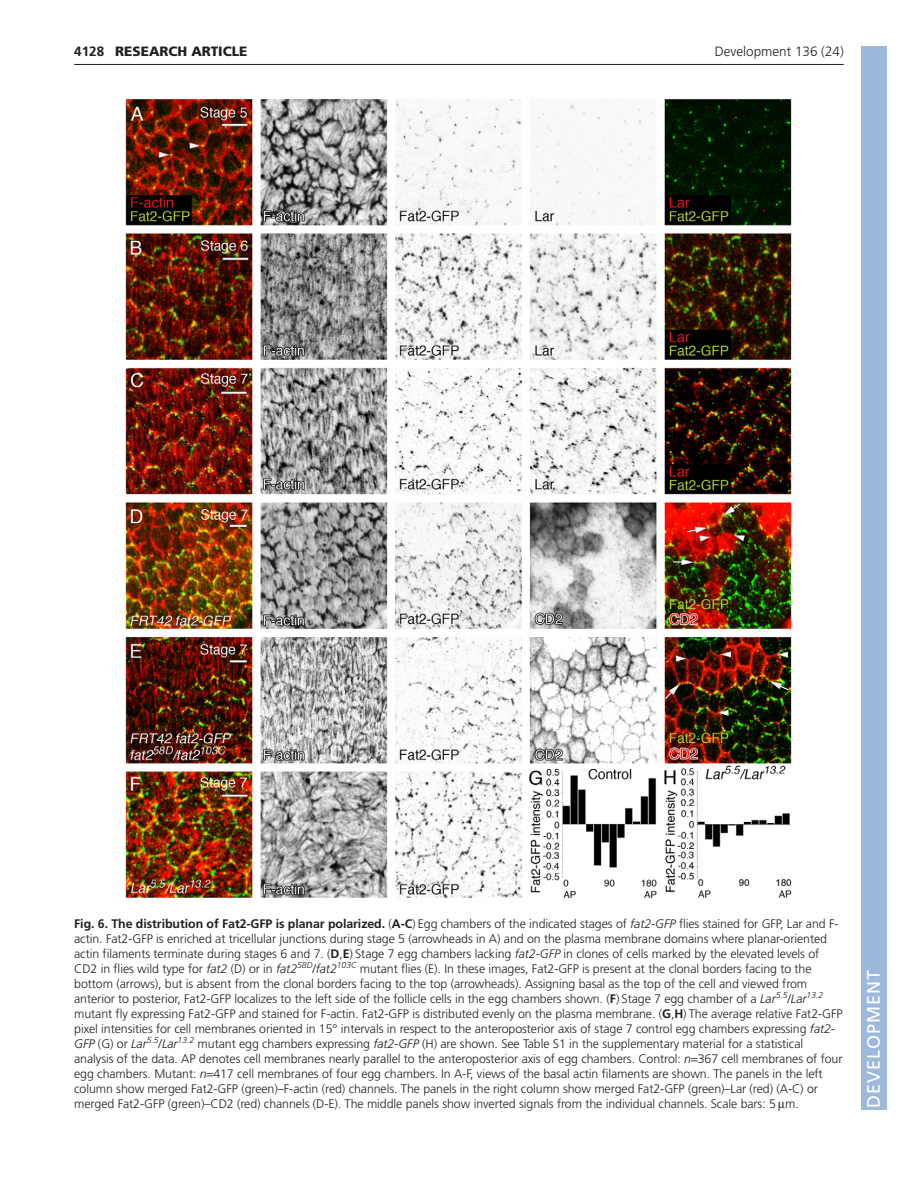
<style>
.page{position:relative;width:918px;height:1188px;background:#fff}
.page>*{position:absolute;margin:0;border:0;box-sizing:border-box;transform-origin:0 0}
.t1{font:18px "Frutiger LT Std";letter-spacing:.055em;color:#fff}
.t2{font:900 13.5px "Frutiger LT Std";color:#231f20}
.t3{font:300 13.5px "Frutiger LT Std";color:#231f20}
.t4{font:300 12.3px/15px "Frutiger LT Std";letter-spacing:-.005em;color:#231f20}
.s1{font-weight:700}
.s2{font-style:italic}
</style>
<div class="page">
<hr style="left:74px;top:64px;width:770px;height:1px;background:#231f20">
<img style="left:125px;top:99px;width:667px;height:800px">
<div style="left:861px;top:46px;width:25px;height:1064px;background:#9cb9db"></div>
<p class="t2" style="left:74px;top:46px;width:175px"><span class="s1">4128</span> RESEARCH ARTICLE</p>
<p class="t3" style="left:715px;top:46px;width:131px">Development 136 (24)</p>
<p class="t4" style="left:74px;top:917px;width:770px"><span class="s1">Fig. 6. The distribution of Fat2-GFP is planar polarized.</span> (<span class="s1">A-C</span>) Egg chambers of the indicated stages of <span class="s2">fat2-GFP</span> flies stained for GFP, Lar and F&shy;actin. Fat2-GFP is enriched at tricellular junctions during stage 5 (arrowheads in A) and on the plasma membrane domains where planar-oriented actin filaments terminate during stages 6 and 7. (<span class="s1">D</span>,<span class="s1">E</span>) Stage 7 egg chambers lacking <span class="s2">fat2-GFP</span> in clones of cells marked by the elevated levels of CD2 in flies wild type for <span class="s2">fat2</span> (D) or in <span class="s2">fat2</span><sup>58D</sup>/<span class="s2">fat2</span><sup>103C</sup> mutant flies (E). In these images, Fat2-GFP is present at the clonal borders facing to the bottom (arrows), but is absent from the clonal borders facing to the top (arrowheads). Assigning basal as the top of the cell and viewed from anterior to posterior, Fat2-GFP localizes to the left side of the follicle cells in the egg chambers shown. (<span class="s1">F</span>) Stage 7 egg chamber of a <span class="s2">Lar</span><sup>5.5</sup>/<span class="s2">Lar</span><sup>13.2 </sup>mutant fly expressing Fat2-GFP and stained for F-actin. Fat2-GFP is distributed evenly on the plasma membrane. (<span class="s1">G</span>,<span class="s1">H</span>) The average relative Fat2-GFP pixel intensities for cell membranes oriented in 15° intervals in respect to the anteroposterior axis of stage 7 control egg chambers expressing <span class="s2">fat2- GFP</span> (G) or <span class="s2">Lar</span><sup>5.5</sup>/<span class="s2">Lar</span><sup>13.2</sup> mutant egg chambers expressing <span class="s2">fat2-GFP</span> (H) are shown. See Table S1 in the supplementary material for a statistical analysis of the data. AP denotes cell membranes nearly parallel to the anteroposterior axis of egg chambers. Control: <span class="s2">n</span> 367 cell membranes of four egg chambers. Mutant: <span class="s2">n</span> 417 cell membranes of four egg chambers. In A-F, views of the basal actin filaments are shown. The panels in the left column show merged Fat2-GFP (green)–F-actin (red) channels. The panels in the right column show merged Fat2-GFP (green)–Lar (red) (A-C) or merged Fat2-GFP (green)–CD2 (red) channels (D-E). The middle panels show inverted signals from the individual channels. Scale bars: 5 m.</p>
<h1 class="t1" style="left:863px;top:1108px;width:140px;rotate:-90deg">DEVELOPMENT</h1>
</div>
